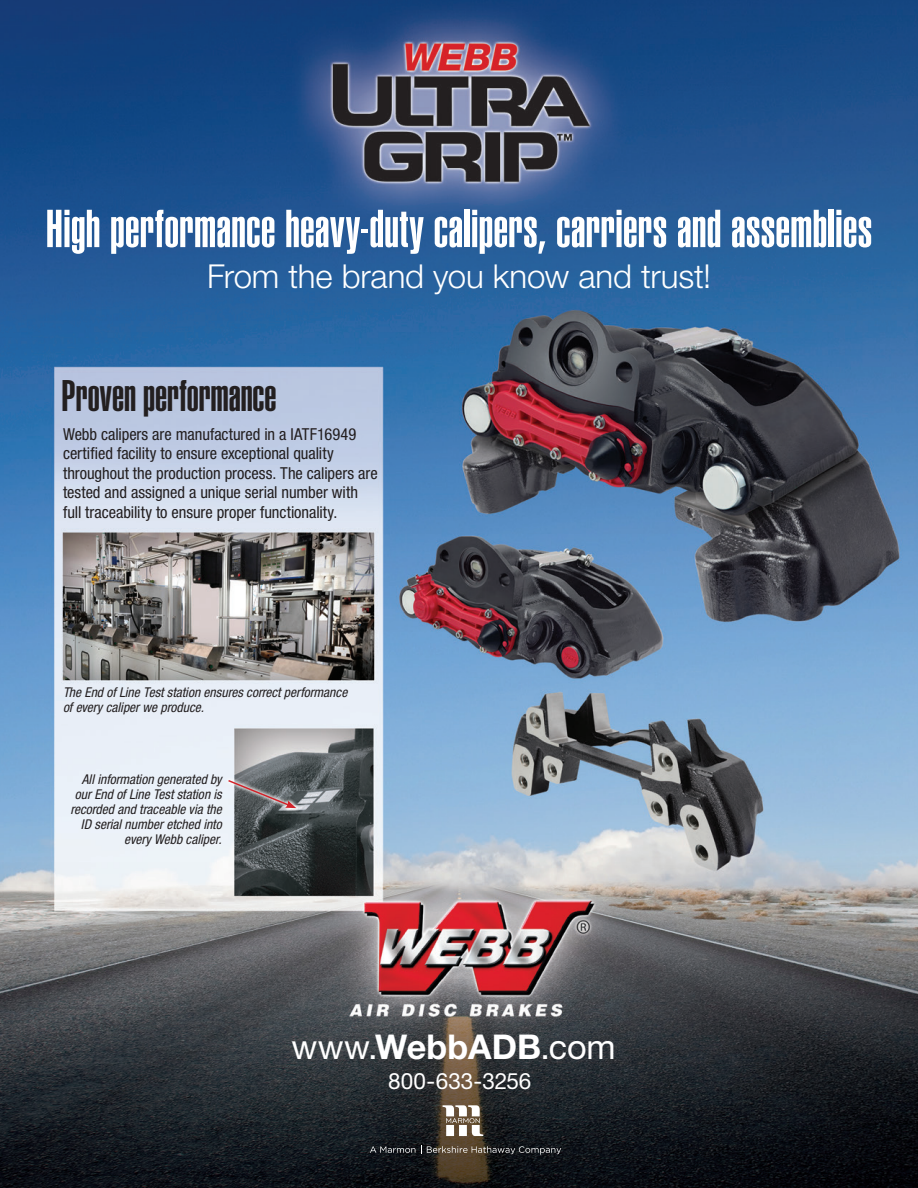
<style>
.page{position:relative;width:918px;height:1188px;background:#fff}
.page>*{position:absolute;margin:0;border:0;box-sizing:border-box;transform-origin:0 0}
.t1{font:900 extra-condensed 52.5px "Helvetica";letter-spacing:.005em;color:#fff}
.t2{font:900 extra-condensed 43.5px "Helvetica";letter-spacing:-.005em;color:#231f20}
.t3{font:34.2px "Helvetica Neue";letter-spacing:.005em;color:#fff}
.t4{font:300 33px "Helvetica Neue";letter-spacing:-.005em;color:#fff}
.t5{font:22.5px "Helvetica Neue";color:#fff}
.t6{font:condensed 16.5px/19.5px "Helvetica Neue";letter-spacing:-.005em;color:#231f20}
.t7{font:italic condensed 13.5px/15px "Helvetica Neue";color:#231f20}
.s1{font-weight:700}
</style>
<div class="page">
<img style="left:0;top:0;width:918px;height:1188px">
<svg style="left:224px;top:775px;width:77px;height:38px"></svg>
<svg style="left:224px;top:776px;width:76px;height:36px"></svg>
<svg style="left:227px;top:779px;width:69px;height:29px;background:#7c7679"></svg>
<svg style="left:443px;top:1105px;width:40px;height:31px"></svg>
<svg style="left:370px;top:1146px;width:45px;height:7px"></svg>
<svg style="left:421px;top:1146px;width:140px;height:9px"></svg>
<p class="t1" style="left:46px;top:199px;width:828px">High performance heavy-duty calipers, carriers and assemblies</p>
<p class="t4" style="left:207px;top:256px;width:505px">From the brand you know and trust!</p>
<p class="t2" style="left:62px;top:371px;width:217px">Proven performance</p>
<p class="t6" style="left:63px;top:424px;width:316px">Webb calipers are manufactured in a IATF16949 certified facility to ensure exceptional quality throughout the production process. The calipers are tested and assigned a unique serial number with full traceability to ensure proper functionality.</p>
<p class="t7" style="left:63px;top:685px;width:286px">The End of Line Test station ensures correct performance of every caliper we produce.</p>
<p class="t7" style="left:70px;top:771px;width:153px;text-align:right">All information generated by our End of Line Test station is recorded and traceable via the<br>ID serial number etched into every Webb caliper.</p>
<p class="t3" style="left:291px;top:1027px;width:326px">www.<span class="s1">WebbADB</span>.com</p>
<p class="t5" style="left:388px;top:1068px;width:145px">800-633-3256</p>
</div>
